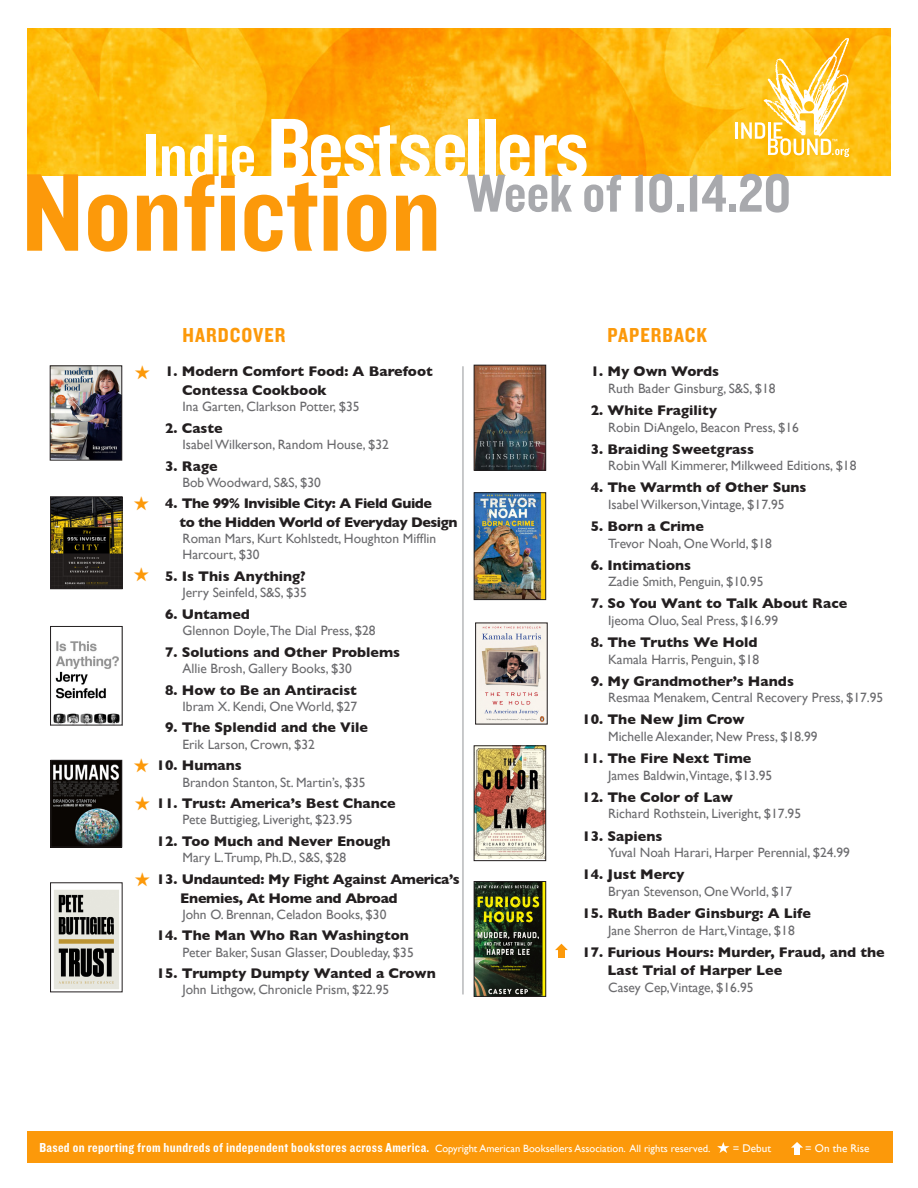
<style>
.page{position:relative;width:918px;height:1188px;background:#fff}
.page>*{position:absolute;margin:0;border:0;box-sizing:border-box;transform-origin:0 0}
.t1{font:114.6px "Knockout 50 Welterweight";color:#fc990a}
.t2{font:88.05px "Knockout 50 Welterweight";letter-spacing:-.03em;color:#fff}
.t3{font:55.5px "Knockout 50 Welterweight";color:#a8a9ad}
.t4{font:21px "Knockout 50 Welterweight";letter-spacing:.05em;color:#fc990a}
.BestsellerTitle{font:700 14.25px/18.5px "Gill Sans";color:#231f20}
.BestsellerTitle-2{font:700 14.25px/18.5px "Gill Sans";letter-spacing:-.03em;color:#231f20}
.BestsellerTitle-3{font:700 14.25px/18.5px "Gill Sans";letter-spacing:-.02em;color:#231f20}
.Body_Text_2{font:13.5px/16.2px "Gill Sans";color:#6b6b6e}
.t5{font:13.5px "Knockout 50 Welterweight";letter-spacing:.025em;color:#fff}
.t6{font:11.1px "Gill Sans";color:#fff}
.s1{font-size:65.1px}
.s2{font-family:"Gill Sans";font-size:10.5px}
</style>
<div class="page">
<img style="left:27px;top:28px;width:864px;height:148px">
<hr style="left:463px;top:366px;width:1px;height:628px;background:#939598">
<div style="left:27px;top:1131px;width:865px;height:31px;background:#fc990a"></div>
<svg style="left:736px;top:38px;width:113px;height:119px"></svg>
<svg style="left:717px;top:1142px;width:13px;height:11px"></svg>
<svg style="left:791px;top:1142px;width:12px;height:13px"></svg>
<img style="left:52px;top:499px;width:68px;height:88px">
<div style="left:50px;top:497px;width:72px;height:92px;border:1px solid #231f20"></div>
<img style="left:53px;top:641px;width:67px;height:82px">
<div style="left:50px;top:626px;width:72px;height:99px;border:1px solid #231f20"></div>
<img style="left:54px;top:890px;width:65px;height:99px">
<div style="left:50px;top:883px;width:72px;height:109px;border:1px solid #231f20"></div>
<img style="left:52px;top:368px;width:68px;height:90px">
<div style="left:50px;top:366px;width:72px;height:94px;border:1px solid #231f20"></div>
<img style="left:53px;top:762px;width:67px;height:83px">
<div style="left:51px;top:760px;width:71px;height:87px;border:1px solid #231f20"></div>
<svg style="left:555px;top:944px;width:13px;height:14px"></svg>
<img style="left:476px;top:367px;width:68px;height:101px">
<div style="left:474px;top:365px;width:72px;height:105px;border:1px solid #231f20"></div>
<img style="left:476px;top:495px;width:68px;height:103px">
<div style="left:474px;top:493px;width:72px;height:107px;border:1px solid #231f20"></div>
<img style="left:477px;top:625px;width:68px;height:97px">
<img style="left:476px;top:748px;width:68px;height:111px">
<div style="left:474px;top:746px;width:72px;height:115px;border:1px solid #231f20"></div>
<img style="left:476px;top:883px;width:68px;height:112px">
<div style="left:474px;top:881px;width:72px;height:116px;border:1px solid #231f20"></div>
<p class="t2" style="left:143px;top:90px;width:447px"><span class="s1">Indie</span> Bestsellers</p>
<p class="t1" style="left:22px;top:137px;width:421px">Nonfiction</p>
<p class="t3" style="left:466px;top:157px;width:326px">Week of 10.14.20</p>
<p class="t4" style="left:182px;top:321px;width:105px">HARDCOVER</p>
<p class="t4" style="left:608px;top:321px;width:101px">PAPERBACK</p>
<p class="BestsellerTitle" style="left:182px;top:362px;width:252px;text-indent:-17px">1. Modern Comfort Food: A Barefoot<br>Contessa Cookbook</p>
<p class="Body_Text_2" style="left:183px;top:398px;width:178px">Ina Garten, Clarkson Potter, $35</p>
<p class="BestsellerTitle" style="left:165px;top:418px;width:59px">2. Caste</p>
<p class="Body_Text_2" style="left:183px;top:436px;width:208px">Isabel Wilkerson, Random House, $32</p>
<p class="BestsellerTitle" style="left:165px;top:456px;width:54px">3. Rage</p>
<p class="Body_Text_2" style="left:183px;top:474px;width:140px">Bob Woodward, S&amp;S, $30</p>
<p class="BestsellerTitle-2" style="left:179px;top:494px;width:280px;text-indent:-14px">4. The 99% Invisible City: A Field Guide<br>to the Hidden World of Everyday Design</p>
<p class="Body_Text_2" style="left:183px;top:530px;width:255px">Roman Mars, Kurt Kohlstedt, Houghton Mifflin<br>Harcourt, $30</p>
<p class="BestsellerTitle" style="left:165px;top:567px;width:142px">5. Is This Anything?</p>
<p class="Body_Text_2" style="left:183px;top:584px;width:126px">Jerry Seinfeld, S&amp;S, $35</p>
<p class="BestsellerTitle" style="left:165px;top:604px;width:86px">6. Untamed</p>
<p class="Body_Text_2" style="left:183px;top:622px;width:195px">Glennon Doyle,The Dial Press, $28</p>
<p class="BestsellerTitle" style="left:165px;top:642px;width:236px">7. Solutions and Other Problems</p>
<p class="Body_Text_2" style="left:183px;top:660px;width:171px">Allie Brosh, Gallery Books, $30</p>
<p class="BestsellerTitle" style="left:165px;top:680px;width:193px">8. How to Be an Antiracist</p>
<p class="Body_Text_2" style="left:183px;top:698px;width:176px">Ibram X. Kendi, One World, $27</p>
<p class="BestsellerTitle" style="left:165px;top:718px;width:204px">9. The Splendid and the Vile</p>
<p class="Body_Text_2" style="left:183px;top:736px;width:134px">Erik Larson, Crown, $32</p>
<p class="BestsellerTitle" style="left:157px;top:756px;width:87px">10. Humans</p>
<p class="Body_Text_2" style="left:183px;top:774px;width:184px">Brandon Stanton, St. Martin’s, $35</p>
<p class="BestsellerTitle" style="left:157px;top:794px;width:241px">11. Trust: America’s Best Chance</p>
<p class="Body_Text_2" style="left:183px;top:812px;width:171px">Pete Buttigieg, Liveright, $23.95</p>
<p class="BestsellerTitle" style="left:157px;top:832px;width:235px">12. Too Much and Never Enough</p>
<p class="Body_Text_2" style="left:183px;top:850px;width:165px">Mary L.Trump, Ph.D., S&amp;S, $28</p>
<p class="BestsellerTitle-3" style="left:180px;top:870px;width:281px;text-indent:-24px">13. Undaunted: My Fight Against America’s<br>Enemies, At Home and Abroad</p>
<p class="Body_Text_2" style="left:183px;top:906px;width:205px">John O. Brennan, Celadon Books, $30</p>
<p class="BestsellerTitle" style="left:157px;top:926px;width:254px">14. The Man Who Ran Washington</p>
<p class="Body_Text_2" style="left:183px;top:944px;width:233px">Peter Baker, Susan Glasser, Doubleday, $35</p>
<p class="BestsellerTitle" style="left:157px;top:964px;width:281px">15. Trumpty Dumpty Wanted a Crown</p>
<p class="Body_Text_2" style="left:183px;top:982px;width:208px">John Lithgow, Chronicle Prism, $22.95</p>
<p class="BestsellerTitle" style="left:591px;top:362px;width:130px">1. My Own Words</p>
<p class="Body_Text_2" style="left:608px;top:380px;width:169px">Ruth Bader Ginsburg, S&amp;S, $18</p>
<p class="BestsellerTitle" style="left:591px;top:401px;width:128px">2. White Fragility</p>
<p class="Body_Text_2" style="left:608px;top:419px;width:192px">Robin DiAngelo, Beacon Press, $16</p>
<p class="BestsellerTitle" style="left:591px;top:439px;width:165px">3. Braiding Sweetgrass</p>
<p class="Body_Text_2" style="left:608px;top:457px;width:250px">Robin Wall Kimmerer, Milkweed Editions, $18</p>
<p class="BestsellerTitle" style="left:591px;top:478px;width:217px">4. The Warmth of Other Suns</p>
<p class="Body_Text_2" style="left:608px;top:496px;width:178px">Isabel Wilkerson,Vintage, $17.95</p>
<p class="BestsellerTitle" style="left:591px;top:517px;width:115px">5. Born a Crime</p>
<p class="Body_Text_2" style="left:608px;top:535px;width:165px">Trevor Noah, One World, $18</p>
<p class="BestsellerTitle" style="left:591px;top:555px;width:102px">6. Intimations</p>
<p class="Body_Text_2" style="left:608px;top:573px;width:157px">Zadie Smith, Penguin, $10.95</p>
<p class="BestsellerTitle" style="left:591px;top:594px;width:258px">7. So You Want to Talk About Race</p>
<p class="Body_Text_2" style="left:608px;top:612px;width:171px">Ijeoma Oluo, Seal Press, $16.99</p>
<p class="BestsellerTitle" style="left:591px;top:633px;width:168px">8. The Truths We Hold</p>
<p class="Body_Text_2" style="left:608px;top:651px;width:153px">Kamala Harris, Penguin, $18</p>
<p class="BestsellerTitle" style="left:591px;top:671px;width:205px">9. My Grandmother’s Hands</p>
<p class="Body_Text_2" style="left:608px;top:690px;width:277px">Resmaa Menakem, Central Recovery Press, $17.95</p>
<p class="BestsellerTitle" style="left:582px;top:710px;width:164px">10. The New Jim Crow</p>
<p class="Body_Text_2" style="left:608px;top:728px;width:211px">Michelle Alexander, New Press, $18.99</p>
<p class="BestsellerTitle" style="left:582px;top:749px;width:171px">11. The Fire Next Time</p>
<p class="Body_Text_2" style="left:608px;top:767px;width:166px">James Baldwin,Vintage, $13.95</p>
<p class="BestsellerTitle" style="left:582px;top:787px;width:152px">12. The Color of Law</p>
<p class="Body_Text_2" style="left:608px;top:806px;width:195px">Richard Rothstein, Liveright, $17.95</p>
<p class="BestsellerTitle" style="left:582px;top:826px;width:82px">13. Sapiens</p>
<p class="Body_Text_2" style="left:608px;top:844px;width:243px">Yuval Noah Harari, Harper Perennial, $24.99</p>
<p class="BestsellerTitle" style="left:582px;top:865px;width:104px">14. Just Mercy</p>
<p class="Body_Text_2" style="left:608px;top:883px;width:186px">Bryan Stevenson, One World, $17</p>
<p class="BestsellerTitle" style="left:582px;top:904px;width:230px">15. Ruth Bader Ginsburg: A Life</p>
<p class="Body_Text_2" style="left:608px;top:922px;width:188px">Jane Sherron de Hart,Vintage, $18</p>
<p class="BestsellerTitle" style="left:608px;top:942px;width:279px;line-height:18.9px;text-indent:-25px">17. Furious Hours: Murder, Fraud, and the<br>Last Trial of Harper Lee</p>
<p class="Body_Text_2" style="left:608px;top:979px;width:147px">Casey Cep,Vintage, $16.95</p>
<p class="t5" style="left:39px;top:1139px;width:672px">Based on reporting from hundreds of independent bookstores across America. <span class="s2">Copyright American Booksellers Association. All rights reserved.</span></p>
<p class="t6" style="left:733px;top:1141px;width:40px">= Debut</p>
<p class="t6" style="left:805px;top:1141px;width:66px">= On the Rise</p>
</div>
